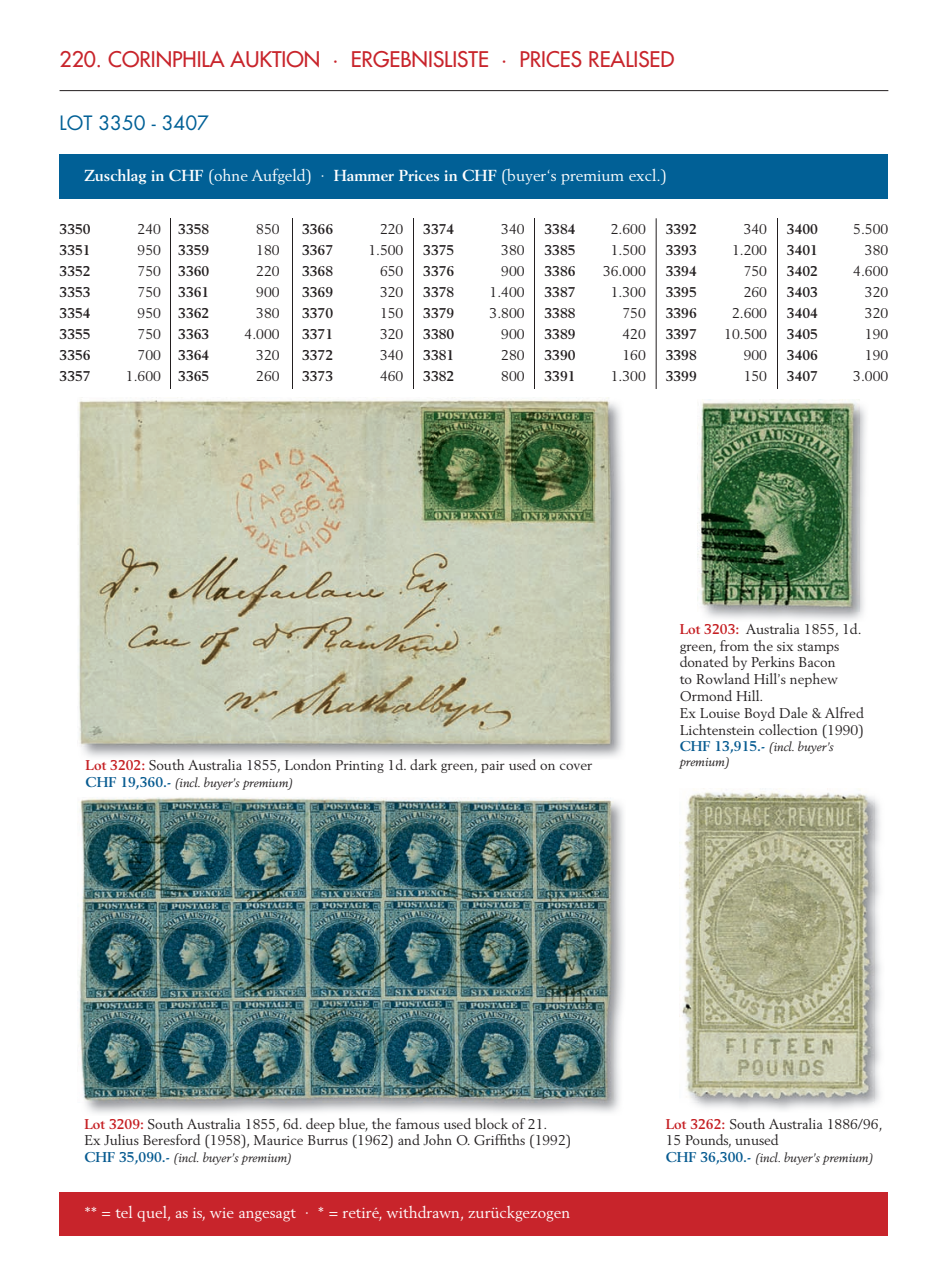
<style>
.page{position:relative;width:938px;height:1285px;background:#fff}
.page>*{position:absolute;margin:0;border:0;box-sizing:border-box;transform-origin:0 0}
.t1{font:500 21px "Futura Std";color:#c8242b}
.t2{font:19.25px "Futura Std";color:#016096}
.t3{font:15.75px "Berling LT Std";color:#fff}
.t4{font:14px/16.8px "Berling LT Std";color:#231f20}
.t5{font:700 14px "Berling LT Std";color:#231f20}
.t6{font:italic 12.25px/14.7px "Berling LT Std";color:#231f20}
.s1{font-weight:700}
.s2{font-weight:700;color:#c51f23}
.s3{font-weight:700;font-style:normal;font-size:14px;color:#065a90}
</style>
<div class="page">
<hr style="left:60px;top:90px;width:828px;height:1px;background:#231f20">
<div style="left:60px;top:154px;width:828px;height:44px;background:#016096"></div>
<div style="left:60px;top:1192px;width:828px;height:43px;background:#c8242b"></div>
<hr style="left:170px;top:218px;width:1px;height:945px;background:#231f20">
<hr style="left:292px;top:218px;width:1px;height:945px;background:#231f20">
<hr style="left:413px;top:218px;width:1px;height:945px;background:#231f20">
<hr style="left:534px;top:218px;width:1px;height:945px;background:#231f20">
<hr style="left:655px;top:218px;width:1px;height:945px;background:#231f20">
<hr style="left:777px;top:218px;width:1px;height:945px;background:#231f20">
<div style="left:51px;top:389px;width:837px;height:794px;background:#fff"></div>
<img style="left:156px;top:397px;width:466px;height:60px">
<img style="left:565px;top:457px;width:58px;height:301px">
<img style="left:78px;top:398px;width:535px;height:350px">
<img style="left:85px;top:801px;width:539px;height:313px">
<img style="left:78px;top:797px;width:535px;height:305px">
<img style="left:705px;top:404px;width:161px;height:216px">
<img style="left:697px;top:400px;width:162px;height:212px">
<img style="left:693px;top:798px;width:188px;height:312px">
<img style="left:679px;top:791px;width:195px;height:311px">
<h1 class="t1" style="left:60px;top:46px;width:616px">220. CORINPHILA AUKTION · ERGEBNISLISTE · PRICES REALISED</h1>
<h2 class="t2" style="left:60px;top:111px;width:151px">LOT 3350 - 3407</h2>
<p class="t3" style="left:84px;top:166px;width:584px"><span class="s1">Zuschlag in CHF</span> (ohne aufgeld) · <span class="s1">Hammer Prices in CHF</span> (buyer‘s premium excl.)</p>
<p class="t5" style="left:60px;top:221px;width:33px">3350</p>
<p class="t4" style="left:138px;top:221px;width:25px">240</p>
<p class="t5" style="left:60px;top:242px;width:33px">3351</p>
<p class="t4" style="left:138px;top:242px;width:25px">950</p>
<p class="t5" style="left:60px;top:263px;width:33px">3352</p>
<p class="t4" style="left:138px;top:263px;width:25px">750</p>
<p class="t5" style="left:60px;top:284px;width:33px">3353</p>
<p class="t4" style="left:138px;top:284px;width:25px">750</p>
<p class="t5" style="left:60px;top:305px;width:33px">3354</p>
<p class="t4" style="left:138px;top:305px;width:25px">950</p>
<p class="t5" style="left:60px;top:326px;width:33px">3355</p>
<p class="t4" style="left:138px;top:326px;width:25px">750</p>
<p class="t5" style="left:60px;top:347px;width:33px">3356</p>
<p class="t4" style="left:138px;top:347px;width:25px">700</p>
<p class="t5" style="left:60px;top:368px;width:33px">3357</p>
<p class="t4" style="left:126px;top:368px;width:37px">1.600</p>
<p class="t5" style="left:178px;top:221px;width:33px">3358</p>
<p class="t4" style="left:256px;top:221px;width:25px">850</p>
<p class="t5" style="left:178px;top:242px;width:33px">3359</p>
<p class="t4" style="left:256px;top:242px;width:25px">180</p>
<p class="t5" style="left:178px;top:263px;width:33px">3360</p>
<p class="t4" style="left:256px;top:263px;width:25px">220</p>
<p class="t5" style="left:178px;top:284px;width:33px">3361</p>
<p class="t4" style="left:256px;top:284px;width:25px">900</p>
<p class="t5" style="left:178px;top:305px;width:33px">3362</p>
<p class="t4" style="left:256px;top:305px;width:25px">380</p>
<p class="t5" style="left:178px;top:326px;width:33px">3363</p>
<p class="t4" style="left:244px;top:326px;width:37px">4.000</p>
<p class="t5" style="left:178px;top:347px;width:33px">3364</p>
<p class="t4" style="left:256px;top:347px;width:25px">320</p>
<p class="t5" style="left:178px;top:368px;width:33px">3365</p>
<p class="t4" style="left:256px;top:368px;width:25px">260</p>
<p class="t5" style="left:302px;top:221px;width:33px">3366</p>
<p class="t4" style="left:380px;top:221px;width:25px">220</p>
<p class="t5" style="left:302px;top:242px;width:33px">3367</p>
<p class="t4" style="left:368px;top:242px;width:37px">1.500</p>
<p class="t5" style="left:302px;top:263px;width:33px">3368</p>
<p class="t4" style="left:380px;top:263px;width:25px">650</p>
<p class="t5" style="left:302px;top:284px;width:33px">3369</p>
<p class="t4" style="left:380px;top:284px;width:25px">320</p>
<p class="t5" style="left:302px;top:305px;width:33px">3370</p>
<p class="t4" style="left:380px;top:305px;width:25px">150</p>
<p class="t5" style="left:302px;top:326px;width:33px">3371</p>
<p class="t4" style="left:380px;top:326px;width:25px">320</p>
<p class="t5" style="left:302px;top:347px;width:33px">3372</p>
<p class="t4" style="left:380px;top:347px;width:25px">340</p>
<p class="t5" style="left:302px;top:368px;width:33px">3373</p>
<p class="t4" style="left:380px;top:368px;width:25px">460</p>
<p class="t5" style="left:423px;top:221px;width:33px">3374</p>
<p class="t4" style="left:501px;top:221px;width:25px">340</p>
<p class="t5" style="left:423px;top:242px;width:33px">3375</p>
<p class="t4" style="left:501px;top:242px;width:25px">380</p>
<p class="t5" style="left:423px;top:263px;width:33px">3376</p>
<p class="t4" style="left:501px;top:263px;width:25px">900</p>
<p class="t5" style="left:423px;top:284px;width:33px">3378</p>
<p class="t4" style="left:489px;top:284px;width:37px">1.400</p>
<p class="t5" style="left:423px;top:305px;width:33px">3379</p>
<p class="t4" style="left:489px;top:305px;width:37px">3.800</p>
<p class="t5" style="left:423px;top:326px;width:33px">3380</p>
<p class="t4" style="left:501px;top:326px;width:25px">900</p>
<p class="t5" style="left:423px;top:347px;width:33px">3381</p>
<p class="t4" style="left:501px;top:347px;width:25px">280</p>
<p class="t5" style="left:423px;top:368px;width:33px">3382</p>
<p class="t4" style="left:501px;top:368px;width:25px">800</p>
<p class="t5" style="left:544px;top:221px;width:33px">3384</p>
<p class="t4" style="left:611px;top:221px;width:37px">2.600</p>
<p class="t5" style="left:544px;top:242px;width:33px">3385</p>
<p class="t4" style="left:611px;top:242px;width:37px">1.500</p>
<p class="t5" style="left:544px;top:263px;width:33px">3386</p>
<p class="t4" style="left:603px;top:263px;width:44px">36.000</p>
<p class="t5" style="left:544px;top:284px;width:33px">3387</p>
<p class="t4" style="left:611px;top:284px;width:37px">1.300</p>
<p class="t5" style="left:544px;top:305px;width:33px">3388</p>
<p class="t4" style="left:622px;top:305px;width:25px">750</p>
<p class="t5" style="left:544px;top:326px;width:33px">3389</p>
<p class="t4" style="left:622px;top:326px;width:25px">420</p>
<p class="t5" style="left:544px;top:347px;width:33px">3390</p>
<p class="t4" style="left:622px;top:347px;width:25px">160</p>
<p class="t5" style="left:544px;top:368px;width:33px">3391</p>
<p class="t4" style="left:611px;top:368px;width:37px">1.300</p>
<p class="t5" style="left:665px;top:221px;width:33px">3392</p>
<p class="t4" style="left:743px;top:221px;width:25px">340</p>
<p class="t5" style="left:665px;top:242px;width:33px">3393</p>
<p class="t4" style="left:732px;top:242px;width:37px">1.200</p>
<p class="t5" style="left:665px;top:263px;width:33px">3394</p>
<p class="t4" style="left:743px;top:263px;width:25px">750</p>
<p class="t5" style="left:665px;top:284px;width:33px">3395</p>
<p class="t4" style="left:743px;top:284px;width:25px">260</p>
<p class="t5" style="left:665px;top:305px;width:33px">3396</p>
<p class="t4" style="left:732px;top:305px;width:37px">2.600</p>
<p class="t5" style="left:665px;top:326px;width:33px">3397</p>
<p class="t4" style="left:724px;top:326px;width:44px">10.500</p>
<p class="t5" style="left:665px;top:347px;width:33px">3398</p>
<p class="t4" style="left:743px;top:347px;width:25px">900</p>
<p class="t5" style="left:665px;top:368px;width:33px">3399</p>
<p class="t4" style="left:743px;top:368px;width:25px">150</p>
<p class="t5" style="left:787px;top:221px;width:33px">3400</p>
<p class="t4" style="left:853px;top:221px;width:37px">5.500</p>
<p class="t5" style="left:787px;top:242px;width:33px">3401</p>
<p class="t4" style="left:865px;top:242px;width:25px">380</p>
<p class="t5" style="left:787px;top:263px;width:33px">3402</p>
<p class="t4" style="left:853px;top:263px;width:37px">4.600</p>
<p class="t5" style="left:787px;top:284px;width:33px">3403</p>
<p class="t4" style="left:865px;top:284px;width:25px">320</p>
<p class="t5" style="left:787px;top:305px;width:33px">3404</p>
<p class="t4" style="left:865px;top:305px;width:25px">320</p>
<p class="t5" style="left:787px;top:326px;width:33px">3405</p>
<p class="t4" style="left:865px;top:326px;width:25px">190</p>
<p class="t5" style="left:787px;top:347px;width:33px">3406</p>
<p class="t4" style="left:865px;top:347px;width:25px">190</p>
<p class="t5" style="left:787px;top:368px;width:33px">3407</p>
<p class="t4" style="left:853px;top:368px;width:37px">3.000</p>
<p class="t4" style="left:86px;top:756px;width:508px"><span class="s2">Lot 3202:</span> south australia 1855, london Printing 1d. dark green, pair used on cover</p>
<p class="t6" style="left:86px;top:775px;width:209px"><span class="s3">CHF 19,360.-</span> (incl. buyer’s premium)</p>
<p class="t4" style="left:679px;top:620px;width:186px"><span class="s2">Lot 3203:</span> australia 1855, 1d. green, from the six stamps donated by Perkins bacon<br>to rowland Hill’s nephew ormond Hill.<br>Ex louise boyd dale &amp; alfred lichtenstein collection (1990)</p>
<p class="t6" style="left:679px;top:740px;width:156px"><span class="s3">CHF 13,915.-</span> (incl. buyer’s premium)</p>
<p class="t4" style="left:84px;top:1115px;width:488px"><span class="s2">Lot 3209:</span> south australia 1855, 6d. deep blue, the famous used block of 21.<br>Ex Julius beresford (1958), Maurice burrus (1962) and John o. griffiths (1992)</p>
<p class="t6" style="left:84px;top:1150px;width:209px"><span class="s3">CHF 35,090.-</span> (incl. buyer’s premium)</p>
<p class="t3" style="left:84px;top:1203px;width:487px">** = tel quel, as is, wie angesagt · * = retiré, withdrawn, zurückgezogen</p>
<p class="t4" style="left:665px;top:1115px;width:218px"><span class="s2">Lot 3262:</span> south australia 1886/96,<br>15 Pounds, unused</p>
<p class="t6" style="left:665px;top:1150px;width:209px"><span class="s3">CHF 36,300.-</span> (incl. buyer’s premium)</p>
</div>
